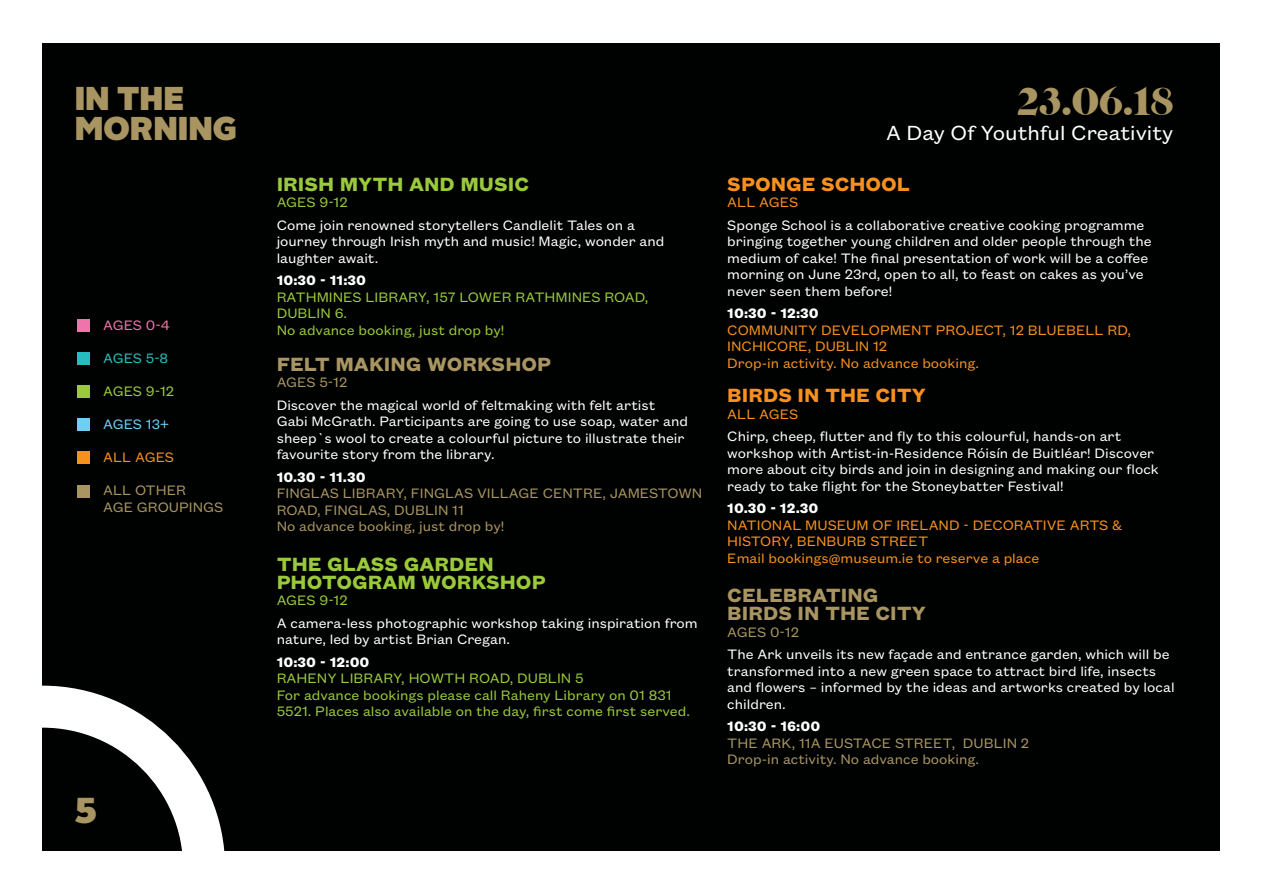
<style>
.page{position:relative;width:1263px;height:893px;background:#fff}
.page>*{position:absolute;margin:0;border:0;box-sizing:border-box;transform-origin:0 0}
.t1{font:40.8px "Caslon Graphique EF";color:#a99562}
.t2{font:900 36px "Alright Sans";color:#a99562}
.t3{font:900 33px "Alright Sans";color:#a99562}
.t4{font:22.5px "Founders Grotesk Text";color:#fff}
.t5{font:700 21px/18px "Founders Grotesk Text";color:#9aca3c}
.t6{font:700 21px/18px "Founders Grotesk Text";color:#a99562}
.t7{font:700 21px "Founders Grotesk Text";color:#f7901e}
.t8{font:15px/16.5px "Founders Grotesk Text";color:#fff}
.t9{font:15px/16.5px "Founders Grotesk Text";color:#9aca3c}
.t10{font:15px/16.5px "Founders Grotesk Text";color:#f7901e}
.t11{font:15px/16.5px "Founders Grotesk Text";color:#a99562}
.t12{font:700 15px "Founders Grotesk Text";color:#fff}
.t13{font:15px "Founders Grotesk Text";color:#f173ac}
.t14{font:15px "Founders Grotesk Text";color:#27bdbe}
.t15{font:15px "Founders Grotesk Text";letter-spacing:-.005em;color:#6dcff6}
</style>
<div class="page">
<div style="left:43px;top:43px;width:1177px;height:807px;background:#000101"></div>
<svg style="left:42px;top:686px;width:183px;height:165px"></svg>
<div style="left:77px;top:319px;width:13px;height:13px;background:#f173ac"></div>
<div style="left:77px;top:352px;width:13px;height:13px;background:#27bdbe"></div>
<div style="left:77px;top:385px;width:13px;height:13px;background:#9aca3c"></div>
<div style="left:77px;top:418px;width:13px;height:13px;background:#6dcff6"></div>
<div style="left:77px;top:452px;width:13px;height:12px;background:#f7901e"></div>
<div style="left:77px;top:485px;width:13px;height:12px;background:#a99562"></div>
<h3 class="t3" style="left:75px;top:75px;width:111px">IN THE</h3>
<h1 class="t1" style="left:1017px;top:79px;width:157px">23.06.18</h1>
<h3 class="t3" style="left:75px;top:105px;width:164px">MORNING</h3>
<h3 class="t4" style="left:886px;top:117px;width:289px">A Day Of Youthful Creativity</h3>
<p class="t13" style="left:103px;top:315px;width:68px">AGES 0-4</p>
<p class="t14" style="left:103px;top:348px;width:67px">AGES 5-8</p>
<p class="t9" style="left:103px;top:382px;width:73px">AGES 9-12</p>
<p class="t15" style="left:103px;top:414px;width:68px">AGES 13+</p>
<p class="t10" style="left:103px;top:448px;width:72px">ALL AGES</p>
<p class="t11" style="left:103px;top:481px;width:122px">ALL OTHER<br>AGE GROUPINGS</p>
<h2 class="t2" style="left:74px;top:784px;width:24px">5</h2>
<h3 class="t5" style="left:277px;top:173px;width:254px">IRISH MYTH AND MUSIC</h3>
<p class="t9" style="left:277px;top:193px;width:73px">AGES 9-12</p>
<p class="t8" style="left:277px;top:215px;width:389px">Come join renowned storytellers Candlelit Tales on a journey through Irish myth and music! Magic, wonder and laughter await.</p>
<p class="t12" style="left:277px;top:270px;width:91px">10:30 - 11:30</p>
<p class="t9" style="left:277px;top:287px;width:373px">RATHMINES LIBRARY, 157 LOWER RATHMINES ROAD,<br>DUBLIN 6.<br>No advance booking, just drop by!</p>
<h3 class="t6" style="left:277px;top:353px;width:276px">FELT MAKING WORKSHOP</h3>
<p class="t11" style="left:277px;top:373px;width:72px">AGES 5-12</p>
<p class="t8" style="left:277px;top:395px;width:413px">Discover the magical world of feltmaking with felt artist Gabi McGrath. Participants are going to use soap, water and sheep`s wool to create a colourful picture to illustrate their favourite story from the library.</p>
<p class="t12" style="left:277px;top:466px;width:91px">10.30 - 11.30</p>
<p class="t11" style="left:277px;top:484px;width:427px">FINGLAS LIBRARY, FINGLAS VILLAGE CENTRE, JAMESTOWN<br>ROAD, FINGLAS, DUBLIN 11<br>No advance booking, just drop by!</p>
<h3 class="t5" style="left:277px;top:553px;width:270px">THE GLASS GARDEN<br>PHOTOGRAM WORKSHOP</h3>
<p class="t9" style="left:277px;top:591px;width:73px">AGES 9-12</p>
<p class="t8" style="left:277px;top:613px;width:423px">A camera-less photographic workshop taking inspiration from nature, led by artist Brian Cregan.</p>
<p class="t12" style="left:277px;top:651px;width:94px">10:30 - 12:00</p>
<p class="t9" style="left:277px;top:669px;width:415px">RAHENY LIBRARY, HOWTH ROAD, DUBLIN 5<br>For advance bookings please call Raheny Library on 01 831<br>5521. Places also available on the day, first come first served.</p>
<h3 class="t7" style="left:727px;top:169px;width:184px">SPONGE SCHOOL</h3>
<p class="t10" style="left:727px;top:193px;width:72px">ALL AGES</p>
<p class="t8" style="left:727px;top:215px;width:426px">Sponge School is a collaborative creative cooking programme bringing together young children and older people through the medium of cake! The final presentation of work will be a coffee morning on June 23rd, open to all, to feast on cakes as you’ve never seen them before!</p>
<p class="t12" style="left:727px;top:303px;width:93px">10:30 - 12:30</p>
<p class="t10" style="left:727px;top:320px;width:405px">COMMUNITY DEVELOPMENT PROJECT, 12 BLUEBELL RD,<br>INCHICORE, DUBLIN 12<br>Drop-in activity. No advance booking.</p>
<h3 class="t7" style="left:727px;top:381px;width:200px">BIRDS IN THE CITY</h3>
<p class="t10" style="left:727px;top:404px;width:72px">ALL AGES</p>
<p class="t8" style="left:727px;top:427px;width:433px">Chirp, cheep, flutter and fly to this colourful, hands-on art workshop with Artist-in-Residence Róisín de Buitléar! Discover more about city birds and join in designing and making our flock ready to take flight for the Stoneybatter Festival!</p>
<p class="t12" style="left:727px;top:498px;width:93px">10.30 - 12.30</p>
<p class="t10" style="left:727px;top:515px;width:396px">NATIONAL MUSEUM OF IRELAND - DECORATIVE ARTS &amp;<br>HISTORY, BENBURB STREET<br>Email bookings@museum.ie to reserve a place</p>
<h3 class="t6" style="left:727px;top:585px;width:200px">CELEBRATING<br>BIRDS IN THE CITY</h3>
<p class="t11" style="left:727px;top:622px;width:73px">AGES 0-12</p>
<p class="t8" style="left:727px;top:645px;width:449px">The Ark unveils its new façade and entrance garden, which will be transformed into a new green space to attract bird life, insects and flowers – informed by the ideas and artworks created by local children.</p>
<p class="t12" style="left:727px;top:716px;width:94px">10:30 - 16:00</p>
<p class="t11" style="left:727px;top:733px;width:303px">THE ARK, 11A EUSTACE STREET, DUBLIN 2<br>Drop-in activity. No advance booking.</p>
</div>
